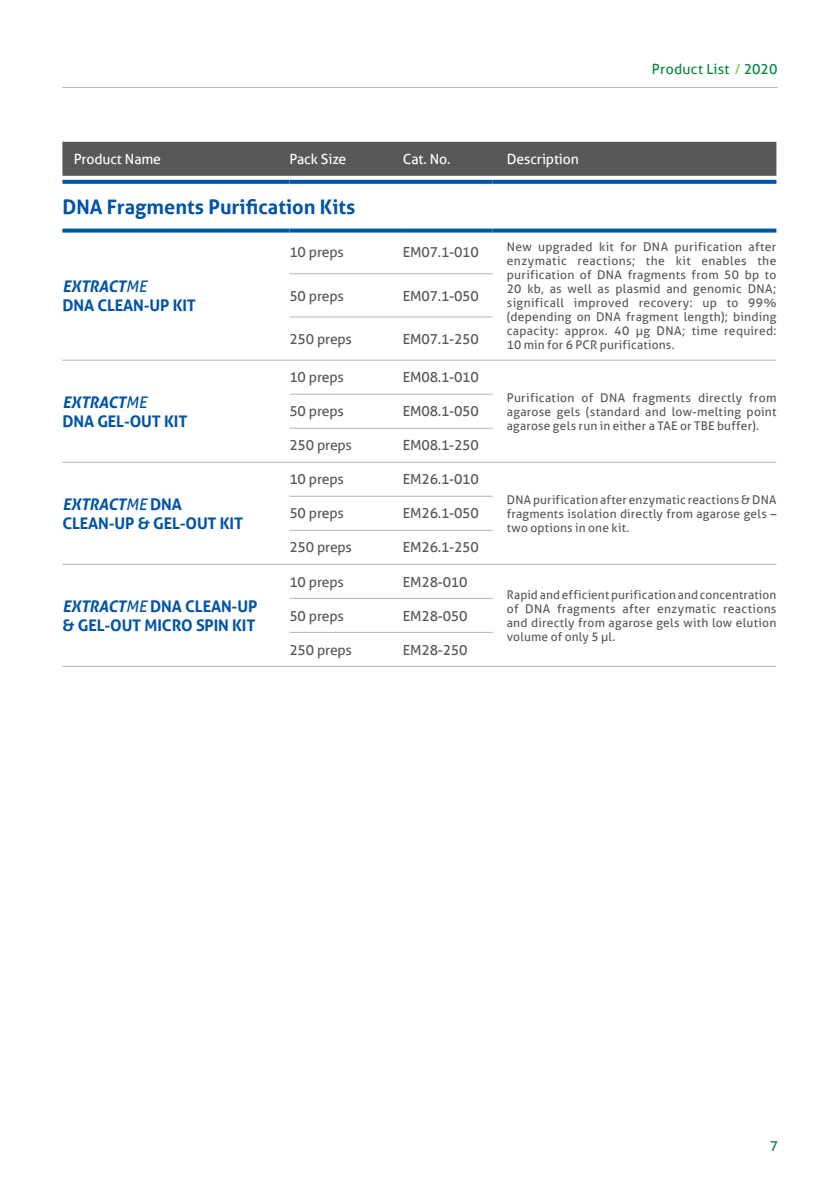
<style>
.page{position:relative;width:840px;height:1191px;background:#fff}
.page>*{position:absolute;margin:0;border:0;box-sizing:border-box;transform-origin:0 0}
.t1{font:700 20px "Aller";color:#0154a6}
.body_nazwy{font:700 16px/19px "Aller";letter-spacing:-.01em;color:#0154a6}
.body{font:14px "Aller";letter-spacing:-.015em;color:#57585a}
.naglowek{font:14px "Aller";letter-spacing:-.01em;color:#fff}
.t2{font:14px "Aller";letter-spacing:.02em;color:#00873f}
.description{font:12px/14px "Aller";letter-spacing:.015em;color:#57585a;text-align:justify}
.s1{color:#7fc241}
.s2{font-style:italic}
.s3{font-weight:400;font-style:italic}
</style>
<div class="page">
<hr style="left:62px;top:87px;width:715px;height:1px;background:#b2b3b7">
<div style="left:62px;top:142px;width:714px;height:34px;background:#57585a"></div>
<hr style="left:289px;top:317px;width:114px;height:1px;background:#b2b3b7">
<hr style="left:403px;top:317px;width:89px;height:1px;background:#b2b3b7">
<hr style="left:289px;top:428px;width:114px;height:1px;background:#b2b3b7">
<hr style="left:403px;top:428px;width:89px;height:1px;background:#b2b3b7">
<hr style="left:289px;top:530px;width:114px;height:1px;background:#b2b3b7">
<hr style="left:403px;top:530px;width:89px;height:1px;background:#b2b3b7">
<hr style="left:289px;top:273px;width:114px;height:1px;background:#b2b3b7">
<hr style="left:403px;top:273px;width:89px;height:1px;background:#b2b3b7">
<hr style="left:289px;top:564px;width:114px;height:1px;background:#b2b3b7">
<hr style="left:403px;top:564px;width:89px;height:1px;background:#b2b3b7">
<hr style="left:289px;top:598px;width:114px;height:1px;background:#b2b3b7">
<hr style="left:403px;top:598px;width:89px;height:1px;background:#b2b3b7">
<hr style="left:289px;top:632px;width:114px;height:1px;background:#b2b3b7">
<hr style="left:403px;top:632px;width:89px;height:1px;background:#b2b3b7">
<hr style="left:289px;top:462px;width:114px;height:1px;background:#b2b3b7">
<hr style="left:403px;top:462px;width:89px;height:1px;background:#b2b3b7">
<hr style="left:289px;top:496px;width:114px;height:1px;background:#b2b3b7">
<hr style="left:403px;top:496px;width:89px;height:1px;background:#b2b3b7">
<hr style="left:62px;top:360px;width:227px;height:1px;background:#b2b3b7">
<hr style="left:289px;top:360px;width:114px;height:1px;background:#b2b3b7">
<hr style="left:403px;top:360px;width:89px;height:1px;background:#b2b3b7">
<hr style="left:289px;top:394px;width:114px;height:1px;background:#b2b3b7">
<hr style="left:403px;top:394px;width:89px;height:1px;background:#b2b3b7">
<hr style="left:62px;top:666px;width:227px;height:1px;background:#b2b3b7">
<hr style="left:289px;top:666px;width:114px;height:1px;background:#b2b3b7">
<hr style="left:403px;top:666px;width:89px;height:1px;background:#b2b3b7">
<hr style="left:492px;top:666px;width:284px;height:1px;background:#b2b3b7">
<hr style="left:492px;top:360px;width:284px;height:1px;background:#b2b3b7">
<hr style="left:62px;top:462px;width:227px;height:1px;background:#b2b3b7">
<hr style="left:492px;top:462px;width:284px;height:1px;background:#b2b3b7">
<hr style="left:62px;top:564px;width:227px;height:1px;background:#b2b3b7">
<hr style="left:492px;top:564px;width:284px;height:1px;background:#b2b3b7">
<svg style="left:62px;top:229px;width:227px;height:4px"></svg>
<svg style="left:289px;top:229px;width:114px;height:4px"></svg>
<svg style="left:403px;top:229px;width:89px;height:4px"></svg>
<svg style="left:492px;top:229px;width:284px;height:4px"></svg>
<svg style="left:62px;top:180px;width:227px;height:4px"></svg>
<svg style="left:289px;top:180px;width:114px;height:4px"></svg>
<svg style="left:403px;top:180px;width:89px;height:4px"></svg>
<svg style="left:492px;top:180px;width:284px;height:4px"></svg>
<p class="naglowek" style="left:74px;top:150px;width:89px">Product Name</p>
<p class="naglowek" style="left:289px;top:150px;width:58px">Pack Size</p>
<p class="naglowek" style="left:403px;top:150px;width:49px">Cat. No.</p>
<p class="naglowek" style="left:506px;top:150px;width:73px">Description</p>
<p class="t1" style="left:62px;top:194px;width:294px">DNA Fragments Purification Kits</p>
<p class="t2" style="left:651px;top:60px;width:127px">Product List <span class="s1">/</span> 2020</p>
<p class="body_nazwy" style="left:62px;top:276px;width:135px"><span class="s2">EXTRACT</span><span class="s3">ME<br></span>DNA CLEAN-UP KIT</p>
<p class="body_nazwy" style="left:62px;top:392px;width:126px"><span class="s2">EXTRACT</span><span class="s3">ME<br></span>DNA GEL-OUT KIT</p>
<p class="body_nazwy" style="left:62px;top:494px;width:182px"><span class="s2">EXTRACT</span><span class="s3">ME</span> DNA<br>CLEAN-UP &amp; GEL-OUT KIT</p>
<p class="body_nazwy" style="left:62px;top:596px;width:196px"><span class="s2">EXTRACT</span><span class="s3">ME</span> DNA CLEAN-UP &amp; GEL-OUT MICRO SPIN KIT</p>
<p class="body" style="left:289px;top:244px;width:56px">10 preps</p>
<p class="body" style="left:403px;top:244px;width:77px">EM07.1-010</p>
<p class="description" style="left:506px;top:239px;width:271px">New upgraded kit for DNA purification after enzymatic reactions; the kit enables the purification of DNA fragments from 50 bp to 20 kb, as well as plasmid and genomic DNA; significall improved recovery: up to 99% (depending on DNA fragment length); binding capacity: approx. 40 μg DNA; time required:<br>10 min for 6 PCR purifications.</p>
<p class="body" style="left:289px;top:287px;width:56px">50 preps</p>
<p class="body" style="left:403px;top:287px;width:77px">EM07.1-050</p>
<p class="body" style="left:289px;top:330px;width:64px">250 preps</p>
<p class="body" style="left:403px;top:330px;width:77px">EM07.1-250</p>
<p class="body" style="left:289px;top:369px;width:56px">10 preps</p>
<p class="body" style="left:403px;top:369px;width:77px">EM08.1-010</p>
<p class="body" style="left:289px;top:403px;width:56px">50 preps</p>
<p class="body" style="left:403px;top:403px;width:77px">EM08.1-050</p>
<p class="body" style="left:289px;top:437px;width:64px">250 preps</p>
<p class="body" style="left:403px;top:437px;width:77px">EM08.1-250</p>
<p class="body" style="left:289px;top:471px;width:56px">10 preps</p>
<p class="body" style="left:403px;top:471px;width:77px">EM26.1-010</p>
<p class="body" style="left:289px;top:505px;width:56px">50 preps</p>
<p class="body" style="left:403px;top:505px;width:77px">EM26.1-050</p>
<p class="body" style="left:289px;top:539px;width:64px">250 preps</p>
<p class="body" style="left:403px;top:539px;width:77px">EM26.1-250</p>
<p class="body" style="left:289px;top:573px;width:56px">10 preps</p>
<p class="body" style="left:403px;top:573px;width:66px">EM28-010</p>
<p class="body" style="left:289px;top:607px;width:56px">50 preps</p>
<p class="body" style="left:403px;top:607px;width:66px">EM28-050</p>
<p class="body" style="left:289px;top:641px;width:64px">250 preps</p>
<p class="body" style="left:403px;top:641px;width:66px">EM28-250</p>
<p class="description" style="left:506px;top:390px;width:271px">Purification of DNA fragments directly from agarose gels (standard and low-melting point agarose gels run in either a TAE or TBE buffer).</p>
<p class="description" style="left:506px;top:492px;width:271px">DNA purification after enzymatic reactions &amp; DNA fragments isolation directly from agarose gels – two options in one kit.</p>
<p class="description" style="left:506px;top:587px;width:271px">Rapid and efficient purification and concentration of DNA fragments after enzymatic reactions and directly from agarose gels with low elution volume of only 5 µ l.</p>
<p class="t2" style="left:770px;top:1137px;width:9px">7</p>
</div>
